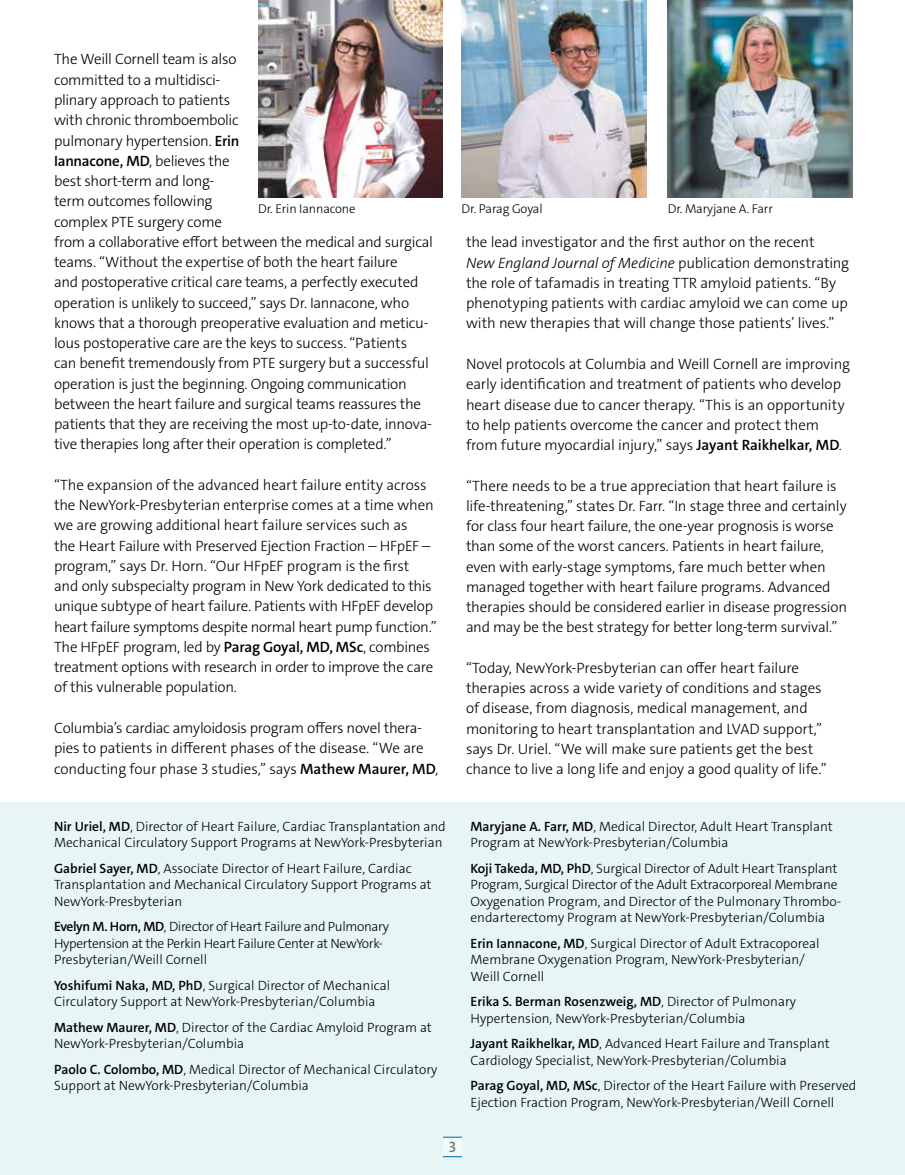
<style>
.page{position:relative;width:905px;height:1175px;background:#fff}
.page>*{position:absolute;margin:0;border:0;box-sizing:border-box;transform-origin:0 0}
.t1{font:300 15px/20.2px "The Sans C4 s";letter-spacing:-.015em;color:#000}
.t2{font:italic 300 15px "The Sans";letter-spacing:-.005em;color:#000}
.t3{font:600 15px "The Sans C4 s";color:#76777b}
.t4{font:300 13.5px/16.5px "The Sans C4 s";color:#000}
.t5{font:300 13.5px/16.5px "The Sans C4 s";letter-spacing:-.025em;color:#000}
.t6{font:300 12.75px "The Sans C4 s";letter-spacing:-.01em;color:#000}
.s1{font-weight:600}
.s2{font-family:"The Sans C4 s";font-style:normal}
</style>
<div class="page">
<div style="left:0;top:802px;width:904px;height:372px;background:#e8f5f5"></div>
<div style="left:443px;top:1136px;width:19px;height:19px;background:#f2f9f9"></div>
<svg style="left:443px;top:1136px;width:19px;height:1px"></svg>
<svg style="left:443px;top:1156px;width:19px;height:1px"></svg>
<img style="left:667px;top:0;width:185px;height:197px">
<img style="left:258px;top:0;width:184px;height:197px">
<img style="left:461px;top:0;width:185px;height:197px">
<p class="t1" style="left:54px;top:49px;width:380px">The Weill Cornell team is also<br>committed to a multidisci-<br>plinary approach to patients<br>with chronic thromboembolic<br>pulmonary hypertension. <span class="s1">Erin<br>Iannacone, MD</span>, believes the<br>best short-term and long-<br>term outcomes following<br>complex PTE surgery come<br>from a collaborative effort between the medical and surgical teams. “Without the expertise of both the heart failure<br>and postoperative critical care teams, a perfectly executed operation is unlikely to succeed,” says Dr. Iannacone, who knows that a thorough preoperative evaluation and meticu&shy;lous postoperative care are the keys to success. “Patients can benefit tremendously from PTE surgery but a successful operation is just the beginning. Ongoing communication between the heart failure and surgical teams reassures the patients that they are receiving the most up-to-date, innova&shy;tive therapies long after their operation is completed.”</p>
<p class="t1" style="left:54px;top:475px;width:384px">“The expansion of the advanced heart failure entity across the NewYork-Presbyterian enterprise comes at a time when we are growing additional heart failure services such as<br>the Heart Failure with Preserved Ejection Fraction – HFpEF – program,” says Dr. Horn. “Our HFpEF program is the first and only subspecialty program in New York dedicated to this unique subtype of heart failure. Patients with HFpEF develop heart failure symptoms despite normal heart pump function.” The HFpEF program, led by <span class="s1">Parag Goyal, MD, MSc</span>, combines treatment options with research in order to improve the care of this vulnerable population.</p>
<p class="t1" style="left:54px;top:718px;width:386px">Columbia’s cardiac amyloidosis program offers novel thera&shy;pies to patients in different phases of the disease. “We are conducting four phase 3 studies,” says <span class="s1">Mathew Maurer, MD</span>,</p>
<p class="t6" style="left:258px;top:201px;width:99px">Dr. Erin Iannacone</p>
<p class="t6" style="left:461px;top:201px;width:82px">Dr. Parag Goyal</p>
<p class="t6" style="left:667px;top:201px;width:107px">Dr. Maryjane A. Farr</p>
<p class="t1" style="left:466px;top:232px;width:350px">the lead investigator and the first author on the recent</p>
<p class="t2" style="left:466px;top:250px;width:385px">New England Journal of Medicine <span class="s2">publication demonstrating</span></p>
<p class="t1" style="left:466px;top:273px;width:383px">the role of tafamadis in treating TTR amyloid patients. “By phenotyping patients with cardiac amyloid we can come up with new therapies that will change those patients’ lives.”</p>
<p class="t1" style="left:466px;top:354px;width:385px">Novel protocols at Columbia and Weill Cornell are improving early identification and treatment of patients who develop heart disease due to cancer therapy. “This is an opportunity to help patients overcome the cancer and protect them from future myocardial injury,” says <span class="s1">Jayant Raikhelkar, MD</span>.</p>
<p class="t1" style="left:466px;top:475px;width:382px">“There needs to be a true appreciation that heart failure is life-threatening,” states Dr. Farr. “In stage three and certainly for class four heart failure, the one-year prognosis is worse than some of the worst cancers. Patients in heart failure, even with early-stage symptoms, fare much better when managed together with heart failure programs. Advanced therapies should be considered earlier in disease progression and may be the best strategy for better long-term survival.”</p>
<p class="t1" style="left:466px;top:658px;width:362px">“Today, NewYork-Presbyterian can offer heart failure therapies across a wide variety of conditions and stages of disease, from diagnosis, medical management, and monitoring to heart transplantation and LVAD support,” says Dr. Uriel. “We will make sure patients get the best chance to live a long life and enjoy a good quality of life.”</p>
<p class="t4" style="left:54px;top:818px;width:393px"><span class="s1">Nir Uriel, MD</span>, Director of Heart Failure, Cardiac Transplantation and<br>Mechanical Circulatory Support Programs at NewYork-Presbyterian</p>
<p class="t4" style="left:54px;top:860px;width:379px"><span class="s1">Gabriel Sayer, MD</span>, Associate Director of Heart Failure, Cardiac<br>Transplantation and Mechanical Circulatory Support Programs at<br>NewYork-Presbyterian</p>
<p class="t5" style="left:54px;top:918px;width:336px"><span class="s1">Evelyn M. Horn, MD</span>, Director of Heart Failure and Pulmonary<br>Hypertension at the Perkin Heart Failure Center at NewYork-<br>Presbyterian/Weill Cornell</p>
<p class="t4" style="left:54px;top:977px;width:338px"><span class="s1">Yoshifumi Naka, MD, PhD</span>, Surgical Director of Mechanical<br>Circulatory Support at NewYork-Presbyterian/Columbia</p>
<p class="t4" style="left:54px;top:1019px;width:379px"><span class="s1">Mathew Maurer, MD</span>, Director of the Cardiac Amyloid Program at<br>NewYork-Presbyterian/Columbia</p>
<p class="t4" style="left:54px;top:1061px;width:385px"><span class="s1">Paolo C. Colombo, MD</span>, Medical Director of Mechanical Circulatory<br>Support at NewYork-Presbyterian/Columbia</p>
<p class="t3" style="left:449px;top:1137px;width:9px">3</p>
<p class="t4" style="left:470px;top:818px;width:363px"><span class="s1">Maryjane A. Farr, MD</span>, Medical Director, Adult Heart Transplant<br>Program at NewYork-Presbyterian/Columbia</p>
<p class="t4" style="left:470px;top:860px;width:371px"><span class="s1">Koji Takeda, MD, PhD</span>, Surgical Director of Adult Heart Transplant Program, Surgical Director of the Adult Extracorporeal Membrane Oxygenation Program, and Director of the Pulmonary Thrombo&shy;endarterectomy Program at NewYork-Presbyterian/Columbia</p>
<p class="t4" style="left:470px;top:935px;width:350px"><span class="s1">Erin Iannacone, MD</span>, Surgical Director of Adult Extracoporeal<br>Membrane Oxygenation Program, NewYork-Presbyterian/<br>Weill Cornell</p>
<p class="t4" style="left:470px;top:993px;width:327px"><span class="s1">Erika S. Berman Rosenzweig, MD</span>, Director of Pulmonary<br>Hypertension, NewYork-Presbyterian/Columbia</p>
<p class="t4" style="left:470px;top:1035px;width:361px"><span class="s1">Jayant Raikhelkar, MD</span>, Advanced Heart Failure and Transplant<br>Cardiology Specialist, NewYork-Presbyterian/Columbia</p>
<p class="t4" style="left:470px;top:1077px;width:387px"><span class="s1">Parag Goyal, MD, MSc</span>, Director of the Heart Failure with Preserved<br>Ejection Fraction Program, NewYork-Presbyterian/Weill Cornell</p>
</div>
